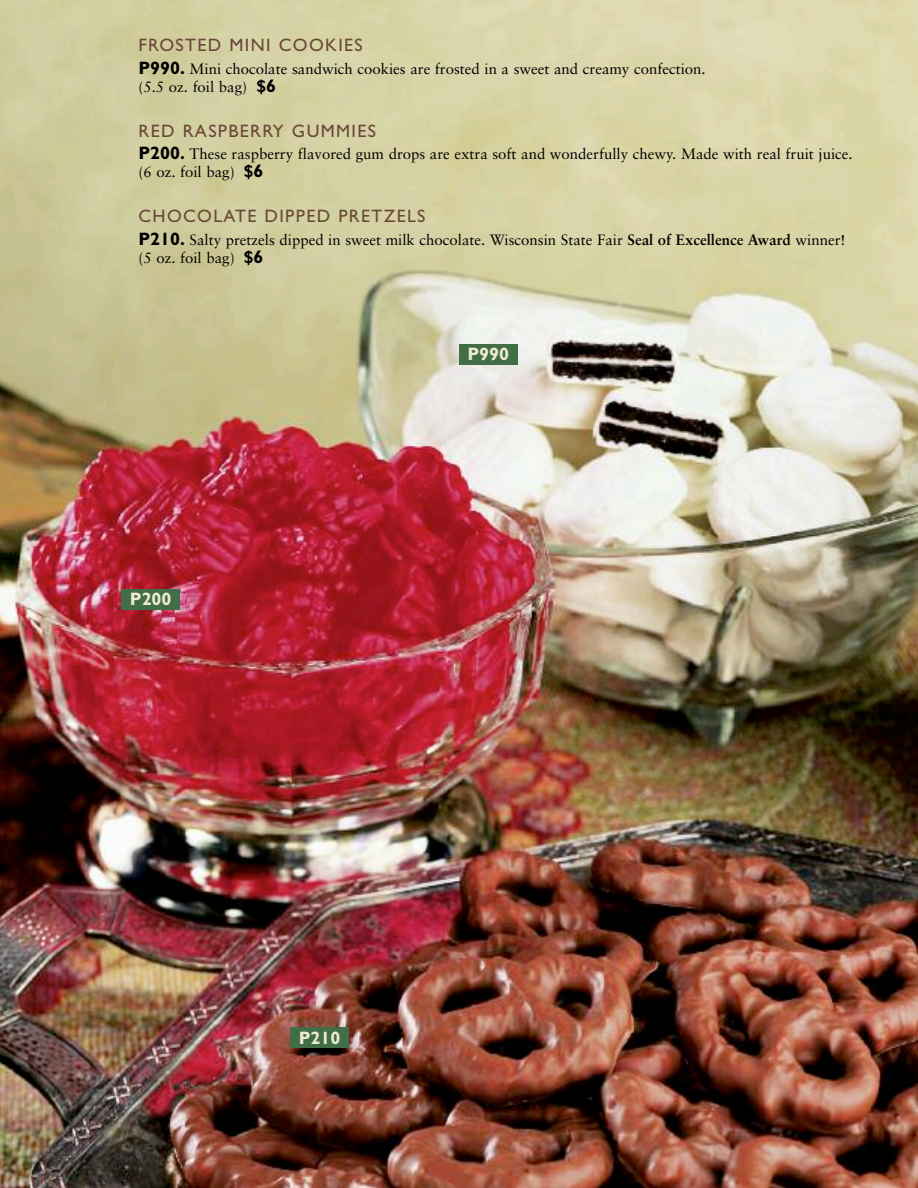
<style>
.page{position:relative;width:918px;height:1188px;background:#fff}
.page>*{position:absolute;margin:0;border:0;box-sizing:border-box;transform-origin:0 0}
.t1{font:18px "Gill Sans";letter-spacing:.075em;color:#6a4839}
.t2{font:700 18px "Gill Sans";color:#eeebd0}
.t3{font:15px/18px "Sabon";color:#000}
.s1{font-family:"Gill Sans";font-weight:700;font-size:18px}
.s2{font-weight:700}
</style>
<div class="page">
<img style="left:0;top:0;width:918px;height:1188px">
<div style="left:459px;top:344px;width:59px;height:20px;background:#426e47"></div>
<div style="left:121px;top:589px;width:59px;height:20px;background:#426e47"></div>
<div style="left:290px;top:1028px;width:59px;height:20px;background:#426e47"></div>
<p class="t1" style="left:139px;top:35px;width:226px">FROSTED MINI COOKIES</p>
<p class="t3" style="left:139px;top:59px;width:569px"><span class="s1">P990.</span> Mini chocolate sandwich cookies are frosted in a sweet and creamy confection. (5.5 oz. foil bag) <span class="s1">$6</span></p>
<p class="t1" style="left:138px;top:120px;width:239px">RED RASPBERRY GUMMIES</p>
<p class="t3" style="left:139px;top:145px;width:716px"><span class="s1">P200.</span> These raspberry flavored gum drops are extra soft and wonderfully chewy. Made with real fruit juice. (6 oz. foil bag) <span class="s1">$6</span></p>
<p class="t1" style="left:139px;top:206px;width:288px">CHOCOLATE DIPPED PRETZELS</p>
<p class="t3" style="left:139px;top:230px;width:709px"><span class="s1">P210.</span> Salty pretzels dipped in sweet milk chocolate. Wisconsin State Fair <span class="s2">Seal of Excellence Award</span> winner! (5 oz. foil bag) <span class="s1">$6</span></p>
<p class="t2" style="left:130px;top:589px;width:43px">P200</p>
<p class="t2" style="left:467px;top:344px;width:43px">P990</p>
<p class="t2" style="left:299px;top:1027px;width:43px">P210</p>
</div>
